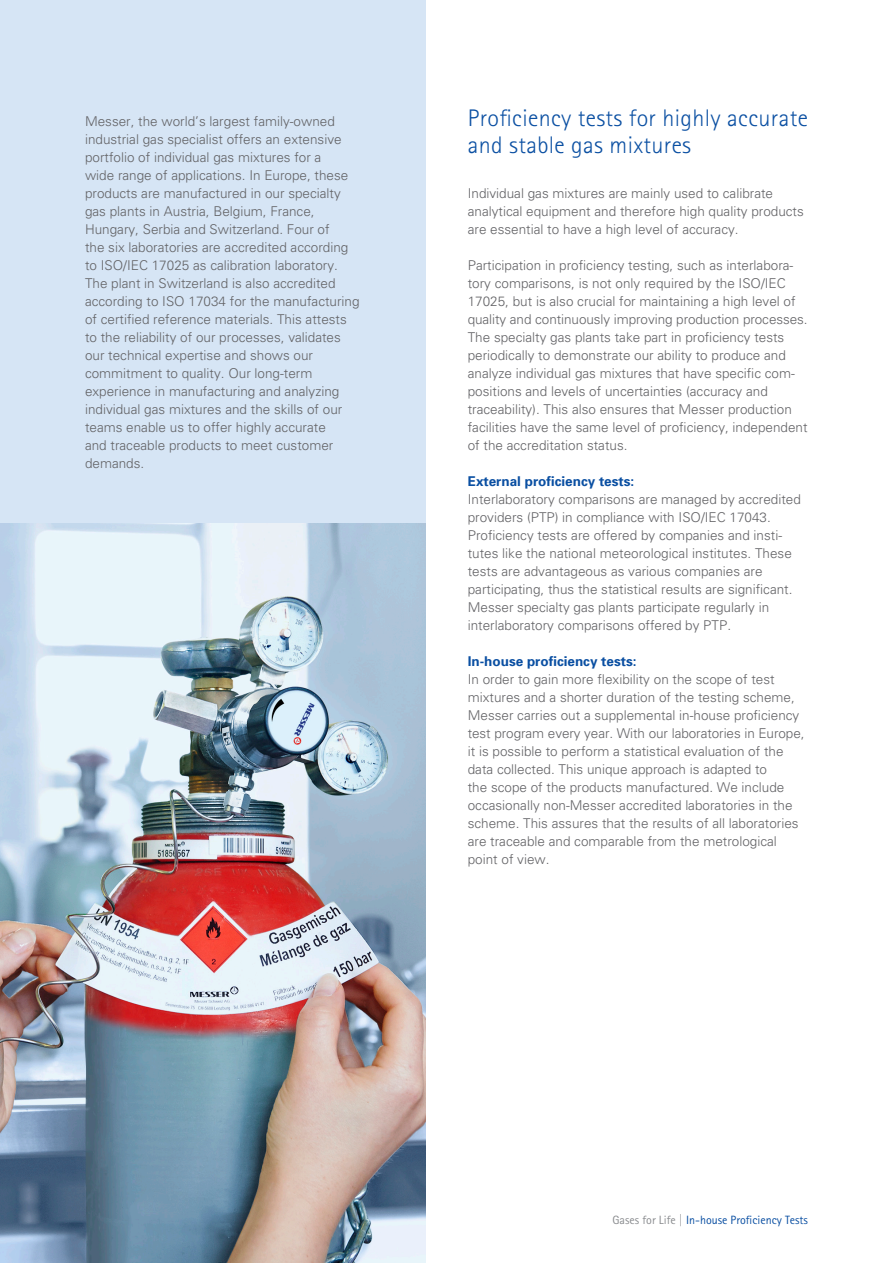
<style>
.page{position:relative;width:893px;height:1263px;background:#fff}
.page>*{position:absolute;margin:0;border:0;box-sizing:border-box;transform-origin:0 0}
.t1{font:300 24px/27px "AT Rotis Sans Serif";letter-spacing:.015em;color:#0a4fa2}
.t2{font:300 13.5px/18px "Univers CE";color:#636366}
.t3{font:700 13.5px "Univers";color:#0a4fa2}
.t4{font:12px "AT Rotis Sans Serif";color:#0a4fa2}
.s1{color:#8a8c8f}
</style>
<div class="page">
<img style="left:0;top:522px;width:425px;height:741px">
<div style="left:0;top:0;width:425px;height:522px;background:#d6e5f5"></div>
<p class="t2" style="left:85px;top:112px;width:276px">Messer, the world’s largest family-owned industrial gas specialist offers an extensive portfolio of individual gas mixtures for a<br>wide range of applications. In Europe, these products are manufactured in our specialty gas plants in Austria, Belgium, France, Hungary, Serbia and Switzerland. Four of<br>the six laboratories are accredited according to ISO/IEC 17025 as calibration laboratory.<br>The plant in Switzerland is also accredited according to ISO 17034 for the manufacturing of certified reference materials. This attests to the reliability of our processes, validates our technical expertise and shows our commitment to quality. Our long-term experience in manufacturing and analyzing individual gas mixtures and the skills of our teams enable us to offer highly accurate<br>and traceable products to meet customer demands.</p>
<h1 class="t1" style="left:468px;top:104px;width:342px">Proficiency tests for highly accurate and stable gas mixtures</h1>
<p class="t2" style="left:468px;top:184px;width:338px">Individual gas mixtures are mainly used to calibrate analytical equipment and therefore high quality products are essential to have a high level of accuracy.</p>
<p class="t2" style="left:468px;top:256px;width:341px">Participation in proficiency testing, such as interlabora&shy;tory comparisons, is not only required by the ISO/IEC 17025, but is also crucial for maintaining a high level of quality and continuously improving production processes.<br>The specialty gas plants take part in proficiency tests periodically to demonstrate our ability to produce and analyze individual gas mixtures that have specific com&shy;positions and levels of uncertainties (accuracy and traceability). This also ensures that Messer production facilities have the same level of proficiency, independent of the accreditation status.</p>
<p class="t3" style="left:468px;top:472px;width:168px">External proficiency tests:</p>
<p class="t2" style="left:468px;top:490px;width:335px">Interlaboratory comparisons are managed by accredited providers (PTP) in compliance with ISO/IEC 17043.<br>Proficiency tests are offered by companies and insti&shy;tutes like the national meteorological institutes. These tests are advantageous as various companies are participating, thus the statistical results are significant.<br>Messer specialty gas plants participate regularly in interlaboratory comparisons offered by PTP.</p>
<p class="t3" style="left:468px;top:652px;width:170px">In-house proficiency tests:</p>
<p class="t2" style="left:468px;top:670px;width:338px">In order to gain more flexibility on the scope of test mixtures and a shorter duration of the testing scheme, Messer carries out a supplemental in-house proficiency test program every year. With our laboratories in Europe, it is possible to perform a statistical evaluation of the data collected. This unique approach is adapted to<br>the scope of the products manufactured. We include occasionally non-Messer accredited laboratories in the scheme. This assures that the results of all laboratories are traceable and comparable from the metrological point of view.</p>
<p class="t4" style="left:612px;top:1213px;width:197px"><span class="s1">Gases for Life |</span> In-house Proficiency Tests</p>
</div>
